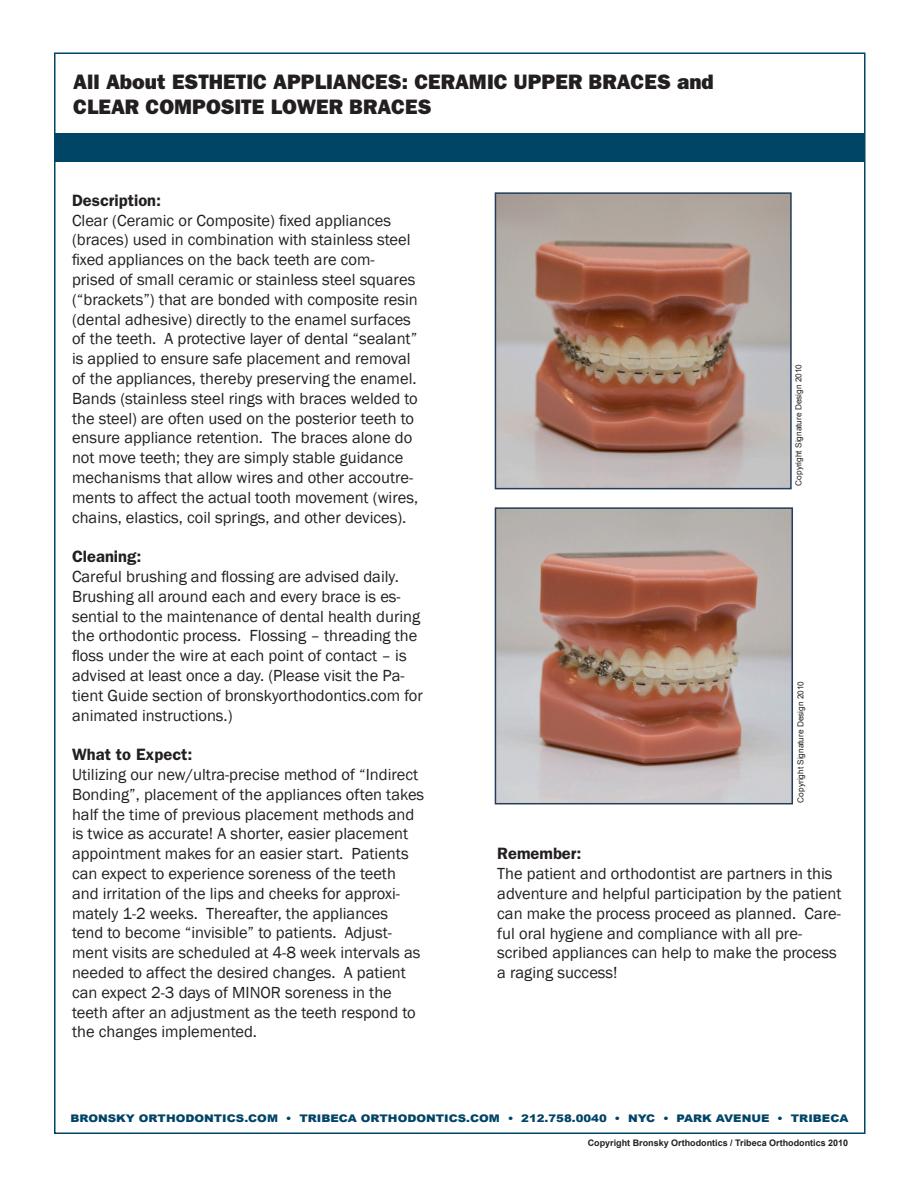
<style>
.page{position:relative;width:918px;height:1188px;background:#fff}
.page>*{position:absolute;margin:0;border:0;box-sizing:border-box;transform-origin:0 0}
.t1{font:800 21px/25.2px "Franklin Gothic";color:#231f20}
.t2{font:16.5px/19.8px "Franklin Gothic";color:#231f20}
.t3{font:600 16.5px "Franklin Gothic";color:#231f20}
.t4{font:900 10.5px "Arial";color:#046;scale:1.11 1}
.t5{font:700 9px "Arial";color:#231f20}
.t6{font:8.25px "Arial";color:#231f20}
.s1{font-weight:600}
</style>
<div class="page">
<div style="left:56px;top:133px;width:808px;height:29px;background:#046"></div>
<img style="left:498px;top:195px;width:291px;height:291px">
<div style="left:495px;top:192px;width:297px;height:297px;border:2px solid #233d5a"></div>
<img style="left:498px;top:510px;width:292px;height:291px">
<div style="left:495px;top:507px;width:298px;height:297px;border:2px solid #233d5a"></div>
<p class="t1" style="left:73px;top:69px;width:642px">All About ESTHETIC APPLIANCES: CERAMIC UPPER BRACES and<br>CLEAR COMPOSITE LOWER BRACES</p>
<p class="t3" style="left:72px;top:190px;width:91px">Description:</p>
<p class="t2" style="left:72px;top:210px;width:348px">Clear (Ceramic or Composite) fixed appliances (braces) used in combination with stainless steel fixed appliances on the back teeth are com&shy;prised of small ceramic or stainless steel squares (“brackets”) that are bonded with composite resin (dental adhesive) directly to the enamel surfaces of the teeth. A protective layer of dental “sealant” is applied to ensure safe placement and removal of the appliances, thereby preserving the enamel.<br>Bands (stainless steel rings with braces welded to the steel) are often used on the posterior teeth to ensure appliance retention. The braces alone do not move teeth; they are simply stable guidance mechanisms that allow wires and other accoutre&shy;ments to affect the actual tooth movement (wires, chains, elastics, coil springs, and other devices).</p>
<p class="t2" style="left:72px;top:547px;width:352px"><span class="s1">Cleaning:<br></span>Careful brushing and flossing are advised daily.<br>Brushing all around each and every brace is es&shy;sential to the maintenance of dental health during the orthodontic process. Flossing – threading the floss under the wire at each point of contact – is advised at least once a day. (Please visit the Pa&shy;tient Guide section of bronskyorthodontics.com for animated instructions.)</p>
<p class="t2" style="left:72px;top:745px;width:354px"><span class="s1">What to Expect:<br></span>Utilizing our new/ultra-precise method of “Indirect Bonding”, placement of the appliances often takes half the time of previous placement methods and is twice as accurate! A shorter, easier placement appointment makes for an easier start. Patients can expect to experience soreness of the teeth and irritation of the lips and cheeks for approxi&shy;mately 1-2 weeks. Thereafter, the appliances<br>tend to become “invisible” to patients. Adjust&shy;ment visits are scheduled at 4-8 week intervals as needed to affect the desired changes. A patient can expect 2-3 days of MINOR soreness in the teeth after an adjustment as the teeth respond to the changes implemented.</p>
<p class="t6" style="left:793px;top:486px;width:123px;rotate:-90deg">Copyright Signature Design 2010</p>
<p class="t6" style="left:795px;top:802px;width:123px;rotate:-90deg">Copyright Signature Design 2010</p>
<p class="t2" style="left:497px;top:844px;width:346px"><span class="s1">Remember:<br></span>The patient and orthodontist are partners in this adventure and helpful participation by the patient can make the process proceed as planned. Care&shy;ful oral hygiene and compliance with all pre&shy;scribed appliances can help to make the process a raging success!</p>
<p class="t4" style="left:70px;top:1111px;width:702px">BRONSKY ORTHODONTICS.COM • TRIBECA ORTHODONTICS.COM • 212.758.0040 • NYC • PARK AVENUE • TRIBECA</p>
<p class="t5" style="left:588px;top:1137px;width:262px">Copyright Bronsky Orthodontics / Tribeca Orthodontics 2010</p>
</div>
